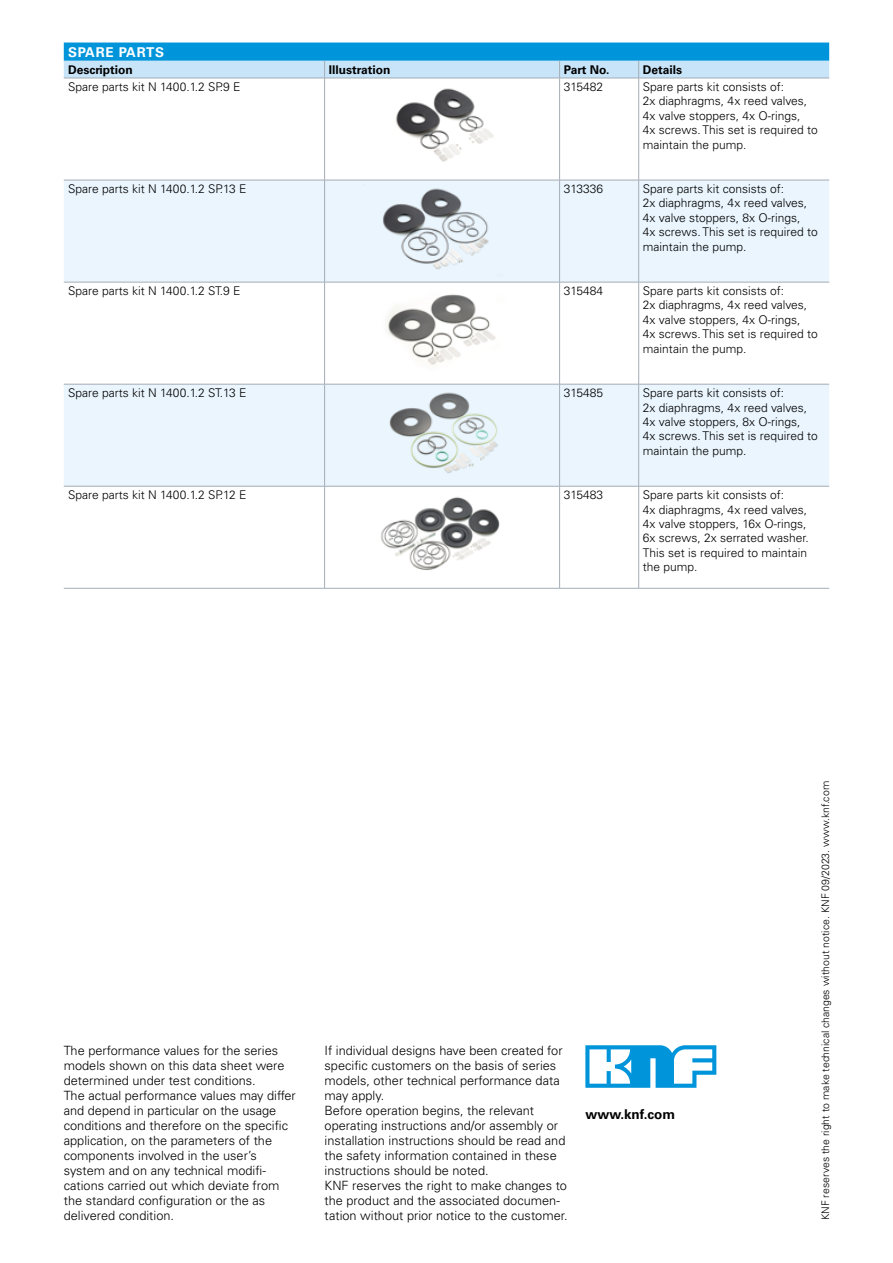
<style>
.page{position:relative;width:893px;height:1263px;background:#fff}
.page>*{position:absolute;margin:0;border:0;box-sizing:border-box;transform-origin:0 0}
.Adresse_Firmenbezeichnung{font:700 13.5px "Univers LT Std";color:#000}
.Titel_Headline_Tabelle{font:700 13.5px "Univers LT Std";letter-spacing:.05em;color:#fff}
.Fußzeile{font:300 12.75px/15px "Univers LT Std";color:#000}
.Fließtext_Tabelle{font:300 12px/14.4px "Univers LT Std";color:#000}
.Titel_Kopfzeile_Tabelle{font:700 12px "Univers LT Std";color:#000}
.Druckkennung{font:300 10.5px "Univers LT Std";color:#000}
</style>
<div class="page">
<svg style="left:585px;top:1045px;width:131px;height:43px"></svg>
<svg style="left:64px;top:181px;width:765px;height:305px;fill:#eaf5fd"></svg>
<hr style="left:325px;top:78px;width:235px;height:1px;background:#a4adb7">
<hr style="left:639px;top:78px;width:190px;height:1px;background:#a4adb7">
<hr style="left:325px;top:180px;width:235px;height:1px;background:#a4adb7">
<hr style="left:639px;top:180px;width:190px;height:1px;background:#a4adb7">
<hr style="left:325px;top:282px;width:235px;height:1px;background:#a4adb7">
<hr style="left:639px;top:282px;width:190px;height:1px;background:#a4adb7">
<hr style="left:325px;top:384px;width:235px;height:1px;background:#a4adb7">
<hr style="left:639px;top:384px;width:190px;height:1px;background:#a4adb7">
<hr style="left:325px;top:486px;width:235px;height:1px;background:#a4adb7">
<hr style="left:639px;top:486px;width:190px;height:1px;background:#a4adb7">
<hr style="left:325px;top:588px;width:235px;height:1px;background:#a4adb7">
<hr style="left:639px;top:588px;width:190px;height:1px;background:#a4adb7">
<svg style="left:64px;top:43px;width:765px;height:35px;background:#62bbe8"></svg>
<hr style="left:324px;top:78px;width:1px;height:102px;background:#a4adb7">
<hr style="left:559px;top:78px;width:1px;height:102px;background:#a4adb7">
<hr style="left:638px;top:78px;width:1px;height:102px;background:#a4adb7">
<hr style="left:324px;top:180px;width:1px;height:102px;background:#a4adb7">
<hr style="left:559px;top:180px;width:1px;height:102px;background:#a4adb7">
<hr style="left:638px;top:180px;width:1px;height:102px;background:#a4adb7">
<hr style="left:324px;top:282px;width:1px;height:102px;background:#a4adb7">
<hr style="left:559px;top:282px;width:1px;height:102px;background:#a4adb7">
<hr style="left:638px;top:282px;width:1px;height:102px;background:#a4adb7">
<hr style="left:324px;top:384px;width:1px;height:102px;background:#a4adb7">
<hr style="left:559px;top:384px;width:1px;height:102px;background:#a4adb7">
<hr style="left:638px;top:384px;width:1px;height:102px;background:#a4adb7">
<hr style="left:324px;top:486px;width:1px;height:102px;background:#a4adb7">
<hr style="left:559px;top:486px;width:1px;height:102px;background:#a4adb7">
<hr style="left:638px;top:486px;width:1px;height:102px;background:#a4adb7">
<hr style="left:64px;top:78px;width:261px;height:1px;background:#a4adb7">
<hr style="left:560px;top:78px;width:79px;height:1px;background:#a4adb7">
<hr style="left:64px;top:180px;width:261px;height:1px;background:#a4adb7">
<hr style="left:560px;top:180px;width:79px;height:1px;background:#a4adb7">
<hr style="left:64px;top:282px;width:261px;height:1px;background:#a4adb7">
<hr style="left:560px;top:282px;width:79px;height:1px;background:#a4adb7">
<hr style="left:64px;top:384px;width:261px;height:1px;background:#a4adb7">
<hr style="left:560px;top:384px;width:79px;height:1px;background:#a4adb7">
<hr style="left:64px;top:486px;width:261px;height:1px;background:#a4adb7">
<hr style="left:560px;top:486px;width:79px;height:1px;background:#a4adb7">
<hr style="left:64px;top:588px;width:261px;height:1px;background:#a4adb7">
<hr style="left:560px;top:588px;width:79px;height:1px;background:#a4adb7">
<img style="left:395px;top:88px;width:99px;height:74px">
<img style="left:364px;top:184px;width:139px;height:93px">
<img style="left:384px;top:189px;width:103px;height:54px">
<img style="left:377px;top:286px;width:130px;height:87px">
<img style="left:373px;top:388px;width:138px;height:93px">
<img style="left:390px;top:393px;width:106px;height:51px">
<img style="left:381px;top:497px;width:119px;height:73px">
<p class="Titel_Headline_Tabelle" style="left:68px;top:44px;width:98px">SPARE PARTS</p>
<p class="Titel_Kopfzeile_Tabelle" style="left:68px;top:62px;width:66px">Description</p>
<p class="Titel_Kopfzeile_Tabelle" style="left:329px;top:62px;width:63px">Illustration</p>
<p class="Titel_Kopfzeile_Tabelle" style="left:564px;top:62px;width:47px">Part No.</p>
<p class="Titel_Kopfzeile_Tabelle" style="left:643px;top:62px;width:41px">Details</p>
<p class="Fließtext_Tabelle" style="left:68px;top:79px;width:174px">Spare parts kit N 1400.1.2 SP.9 E</p>
<p class="Fließtext_Tabelle" style="left:564px;top:79px;width:41px">315482</p>
<p class="Fließtext_Tabelle" style="left:643px;top:79px;width:176px">Spare parts kit consists of:<br>2x diaphragms, 4x reed valves,<br>4x valve stoppers, 4x O-rings,<br>4x screws. This set is required to maintain the pump.</p>
<p class="Fließtext_Tabelle" style="left:68px;top:182px;width:180px">Spare parts kit N 1400.1.2 SP.13 E</p>
<p class="Fließtext_Tabelle" style="left:564px;top:182px;width:41px">313336</p>
<p class="Fließtext_Tabelle" style="left:643px;top:182px;width:176px">Spare parts kit consists of:<br>2x diaphragms, 4x reed valves,<br>4x valve stoppers, 8x O-rings,<br>4x screws. This set is required to maintain the pump.</p>
<p class="Fließtext_Tabelle" style="left:68px;top:284px;width:174px">Spare parts kit N 1400.1.2 ST.9 E</p>
<p class="Fließtext_Tabelle" style="left:564px;top:284px;width:41px">315484</p>
<p class="Fließtext_Tabelle" style="left:643px;top:284px;width:176px">Spare parts kit consists of:<br>2x diaphragms, 4x reed valves,<br>4x valve stoppers, 4x O-rings,<br>4x screws. This set is required to maintain the pump.</p>
<p class="Fließtext_Tabelle" style="left:68px;top:386px;width:180px">Spare parts kit N 1400.1.2 ST.13 E</p>
<p class="Fließtext_Tabelle" style="left:564px;top:386px;width:41px">315485</p>
<p class="Fließtext_Tabelle" style="left:643px;top:386px;width:176px">Spare parts kit consists of:<br>2x diaphragms, 4x reed valves,<br>4x valve stoppers, 8x O-rings,<br>4x screws. This set is required to maintain the pump.</p>
<p class="Fließtext_Tabelle" style="left:68px;top:488px;width:180px">Spare parts kit N 1400.1.2 SP.12 E</p>
<p class="Fließtext_Tabelle" style="left:564px;top:488px;width:41px">315483</p>
<p class="Fließtext_Tabelle" style="left:643px;top:488px;width:167px">Spare parts kit consists of:<br>4x diaphragms, 4x reed valves,<br>4x valve stoppers, 16x O-rings,<br>6x screws, 2x serrated washer.<br>This set is required to maintain the pump.</p>
<p class="Fußzeile" style="left:64px;top:1042px;width:234px">The performance values for the series models shown on this data sheet were determined under test conditions.<br>The actual performance values may differ and depend in particular on the usage conditions and therefore on the specific application, on the parameters of the components involved in the user’s system and on any technical modifi&shy;cations carried out which deviate from the standard configuration or the as delivered condition.</p>
<p class="Fußzeile" style="left:325px;top:1042px;width:240px">If individual designs have been created for specific customers on the basis of series models, other technical performance data may apply.</p>
<p class="Fußzeile" style="left:325px;top:1102px;width:242px">Before operation begins, the relevant operating instructions and/or assembly or installation instructions should be read and the safety information contained in these instructions should be noted.</p>
<p class="Fußzeile" style="left:325px;top:1177px;width:245px">KNF reserves the right to make changes to the product and the associated documen&shy;tation without prior notice to the customer.</p>
<p class="Adresse_Firmenbezeichnung" style="left:585px;top:1106px;width:91px">www.knf.com</p>
<p class="Druckkennung" style="left:819px;top:1220px;width:441px;rotate:-90deg">KNF reserves the right to make technical changes without notice. KNF 09/2023. www.knf.com</p>
</div>
